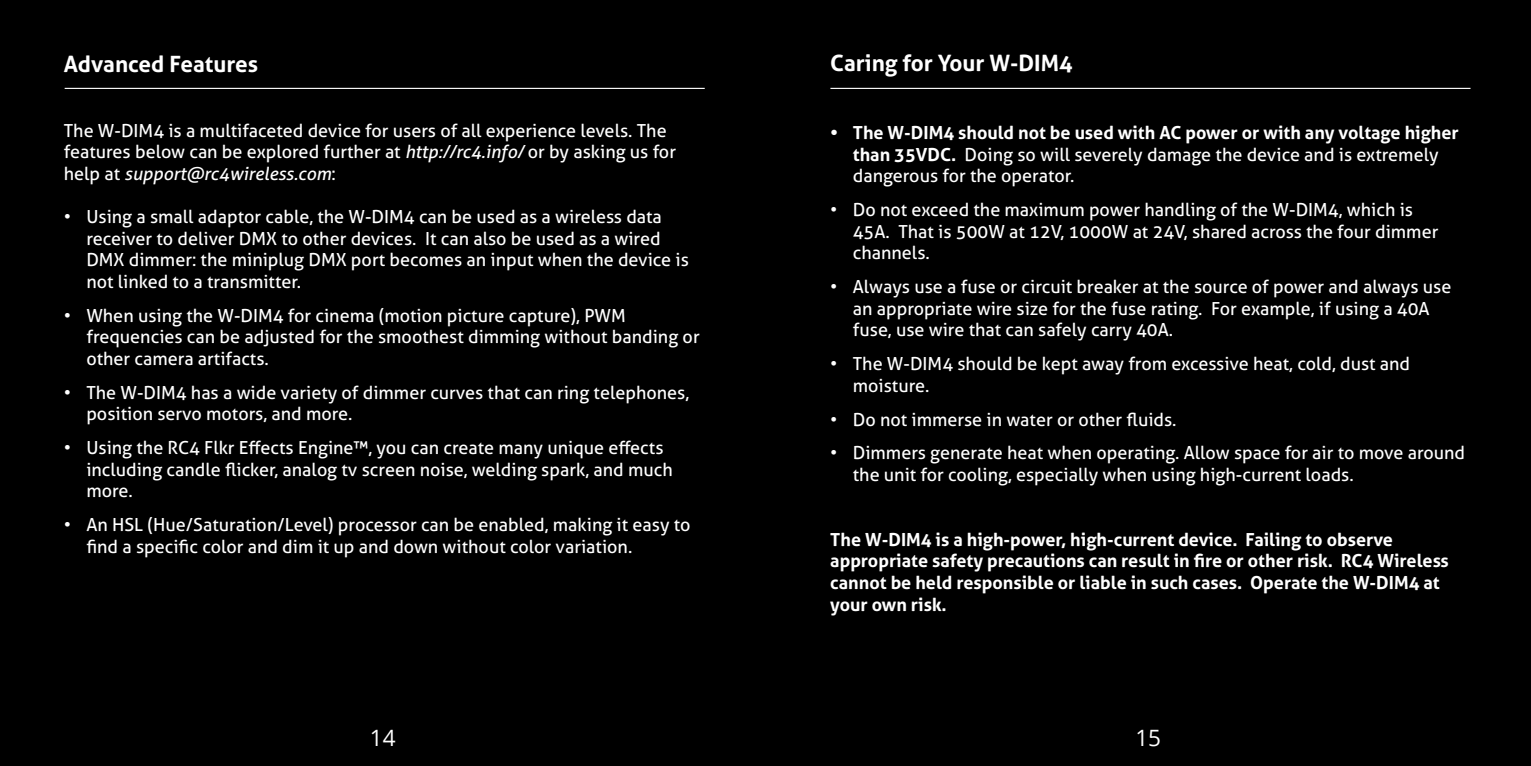
<style>
.page{position:relative;width:1531px;height:766px;background:#fff}
.page>*{position:absolute;margin:0;border:0;box-sizing:border-box;transform-origin:0 0}
.t1{font:700 22.5px "Aller";color:#fff}
.t2{font:22.5px "Open Sans";color:#fff}
.t3{font:18px/21.6px "Aller";color:#fff}
.t4{font:700 18px/21.6px "Aller";color:#fff}
.s1{font-style:italic}
.s2{font-weight:700}
</style>
<div class="page">
<div style="left:0;top:0;width:1531px;height:765px;background:#000"></div>
<hr style="left:65px;top:88px;width:640px;height:1px;background:#fff">
<hr style="left:830px;top:88px;width:640px;height:1px;background:#fff">
<p class="t1" style="left:64px;top:50px;width:196px">Advanced Features</p>
<p class="t3" style="left:64px;top:119px;width:614px">The W-DIM4 is a multifaceted device for users of all experience levels. The features below can be explored further at <span class="s1">http://rc4.info/</span> or by asking us for help at <span class="s1">support@rc4wireless.com</span>:</p>
<p class="t3" style="left:86px;top:206px;width:604px;text-indent:-22px">• Using a small adaptor cable, the W-DIM4 can be used as a wireless data receiver to deliver DMX to other devices. It can also be used as a wired DMX dimmer: the miniplug DMX port becomes an input when the device is not linked to a transmitter.</p>
<p class="t3" style="left:86px;top:304px;width:615px;text-indent:-22px">• When using the W-DIM4 for cinema (motion picture capture), PWM frequencies can be adjusted for the smoothest dimming without banding or other camera artifacts.</p>
<p class="t3" style="left:86px;top:381px;width:604px;text-indent:-22px">• The W-DIM4 has a wide variety of dimmer curves that can ring telephones, position servo motors, and more.</p>
<p class="t3" style="left:86px;top:436px;width:588px;text-indent:-22px">• Using the RC4 Flkr Effects Engine™, you can create many unique effects including candle flicker, analog tv screen noise, welding spark, and much more.</p>
<p class="t3" style="left:86px;top:513px;width:606px;text-indent:-22px">• An HSL (Hue/Saturation/Level) processor can be enabled, making it easy to find a specific color and dim it up and down without color variation.</p>
<p class="t1" style="left:830px;top:50px;width:244px">Caring for Your W-DIM4</p>
<p class="t3" style="left:853px;top:122px;width:607px;text-indent:-22px"><span class="s2">• The W-DIM4 should not be used with AC power or with any voltage higher than 35VDC.</span> Doing so will severely damage the device and is extremely dangerous for the operator.</p>
<p class="t3" style="left:853px;top:199px;width:587px;text-indent:-22px">• Do not exceed the maximum power handling of the W-DIM4, which is<br>45A. That is 500W at 12V, 1000W at 24V, shared across the four dimmer channels.</p>
<p class="t3" style="left:853px;top:276px;width:600px;text-indent:-22px">• Always use a fuse or circuit breaker at the source of power and always use an appropriate wire size for the fuse rating. For example, if using a 40A fuse, use wire that can safely carry 40A.</p>
<p class="t3" style="left:853px;top:353px;width:559px;text-indent:-22px">• The W-DIM4 should be kept away from excessive heat, cold, dust and moisture.</p>
<p class="t3" style="left:830px;top:408px;width:348px">• Do not immerse in water or other fluids.</p>
<p class="t3" style="left:853px;top:442px;width:614px;text-indent:-22px">• Dimmers generate heat when operating. Allow space for air to move around the unit for cooling, especially when using high-current loads.</p>
<p class="t4" style="left:830px;top:528px;width:620px">The W-DIM4 is a high-power, high-current device. Failing to observe appropriate safety precautions can result in fire or other risk. RC4 Wireless cannot be held responsible or liable in such cases. Operate the W-DIM4 at your own risk.</p>
<p class="t2" style="left:370px;top:721px;width:27px">14</p>
<p class="t2" style="left:1135px;top:721px;width:27px">15</p>
</div>
